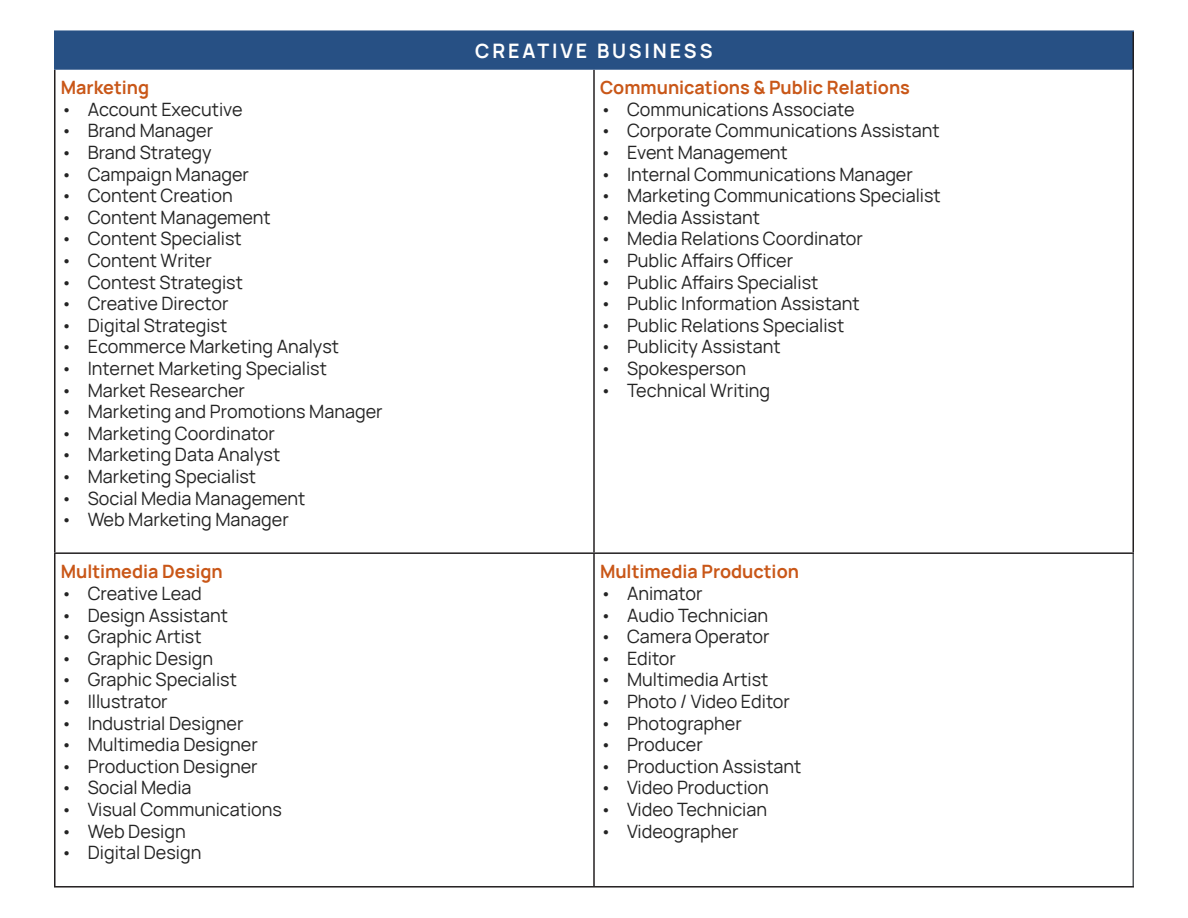
<style>
.page{position:relative;width:1188px;height:918px;background:#fff}
.page>*{position:absolute;margin:0;border:0;box-sizing:border-box;transform-origin:0 0}
.t1{font:700 19.5px "Manrope";letter-spacing:.15em;color:#fff}
.t2{font:18px "Manrope";color:#242424}
.t3{font:700 18px "Manrope";color:#c95718}
</style>
<div class="page">
<div style="left:55px;top:31px;width:1078px;height:38px;background:#275084"></div>
<hr style="left:1132px;top:32px;width:2px;height:37px;background:#231f20">
<hr style="left:54px;top:70px;width:2px;height:482px;background:#231f20">
<hr style="left:593px;top:70px;width:2px;height:482px;background:#231f20">
<hr style="left:1132px;top:69px;width:2px;height:483px;background:#231f20">
<hr style="left:54px;top:552px;width:540px;height:2px;background:#231f20">
<hr style="left:54px;top:554px;width:2px;height:332px;background:#231f20">
<hr style="left:594px;top:552px;width:540px;height:2px;background:#231f20">
<hr style="left:593px;top:554px;width:2px;height:332px;background:#231f20">
<hr style="left:54px;top:886px;width:540px;height:2px;background:#231f20">
<hr style="left:594px;top:886px;width:540px;height:2px;background:#231f20">
<hr style="left:54px;top:30px;width:540px;height:2px;background:#275084">
<hr style="left:54px;top:32px;width:2px;height:36px;background:#275084">
<hr style="left:594px;top:30px;width:540px;height:2px;background:#275084">
<hr style="left:54px;top:68px;width:540px;height:2px;background:#275084">
<hr style="left:594px;top:68px;width:538px;height:2px;background:#275084">
<hr style="left:1132px;top:554px;width:2px;height:332px;background:#54575a">
<p class="t3" style="left:61px;top:73px;width:90px">Marketing</p>
<p class="t2" style="left:61px;top:96px;width:183px">• Account Executive</p>
<p class="t2" style="left:61px;top:117px;width:154px">• Brand Manager</p>
<p class="t2" style="left:61px;top:139px;width:152px">• Brand Strategy</p>
<p class="t2" style="left:61px;top:160px;width:190px">• Campaign Manager</p>
<p class="t2" style="left:61px;top:182px;width:174px">• Content Creation</p>
<p class="t2" style="left:61px;top:204px;width:211px">• Content Management</p>
<p class="t2" style="left:61px;top:225px;width:183px">• Content Specialist</p>
<p class="t2" style="left:61px;top:247px;width:153px">• Content Writer</p>
<p class="t2" style="left:61px;top:268px;width:184px">• Contest Strategist</p>
<p class="t2" style="left:61px;top:290px;width:169px">• Creative Director</p>
<p class="t2" style="left:61px;top:312px;width:168px">• Digital Strategist</p>
<p class="t2" style="left:61px;top:333px;width:280px">• Ecommerce Marketing Analyst</p>
<p class="t2" style="left:61px;top:355px;width:268px">• Internet Marketing Specialist</p>
<p class="t2" style="left:61px;top:376px;width:186px">• Market Researcher</p>
<p class="t2" style="left:61px;top:398px;width:324px">• Marketing and Promotions Manager</p>
<p class="t2" style="left:61px;top:420px;width:216px">• Marketing Coordinator</p>
<p class="t2" style="left:61px;top:441px;width:221px">• Marketing Data Analyst</p>
<p class="t2" style="left:61px;top:463px;width:197px">• Marketing Specialist</p>
<p class="t2" style="left:61px;top:484px;width:246px">• Social Media Management</p>
<p class="t2" style="left:61px;top:506px;width:230px">• Web Marketing Manager</p>
<p class="t3" style="left:61px;top:557px;width:164px">Multimedia Design</p>
<p class="t2" style="left:61px;top:580px;width:143px">• Creative Lead</p>
<p class="t2" style="left:61px;top:601px;width:169px">• Design Assistant</p>
<p class="t2" style="left:61px;top:623px;width:142px">• Graphic Artist</p>
<p class="t2" style="left:61px;top:645px;width:154px">• Graphic Design</p>
<p class="t2" style="left:61px;top:666px;width:178px">• Graphic Specialist</p>
<p class="t2" style="left:61px;top:688px;width:109px">• Illustrator</p>
<p class="t2" style="left:61px;top:709px;width:184px">• Industrial Designer</p>
<p class="t2" style="left:61px;top:731px;width:199px">• Multimedia Designer</p>
<p class="t2" style="left:61px;top:753px;width:199px">• Production Designer</p>
<p class="t2" style="left:61px;top:774px;width:132px">• Social Media</p>
<p class="t2" style="left:61px;top:796px;width:223px">• Visual Communications</p>
<p class="t2" style="left:61px;top:817px;width:127px">• Web Design</p>
<p class="t2" style="left:61px;top:839px;width:142px">• Digital Design</p>
<p class="t1" style="left:475px;top:35px;width:239px">CREATIVE BUSINESS</p>
<p class="t3" style="left:600px;top:73px;width:312px">Communications &amp; Public Relations</p>
<p class="t2" style="left:600px;top:96px;width:256px">• Communications Associate</p>
<p class="t2" style="left:600px;top:117px;width:341px">• Corporate Communications Assistant</p>
<p class="t2" style="left:600px;top:139px;width:189px">• Event Management</p>
<p class="t2" style="left:600px;top:160px;width:314px">• Internal Communications Manager</p>
<p class="t2" style="left:600px;top:182px;width:342px">• Marketing Communications Specialist</p>
<p class="t2" style="left:600px;top:204px;width:162px">• Media Assistant</p>
<p class="t2" style="left:600px;top:225px;width:264px">• Media Relations Coordinator</p>
<p class="t2" style="left:600px;top:247px;width:195px">• Public Affairs Officer</p>
<p class="t2" style="left:600px;top:268px;width:220px">• Public Affairs Specialist</p>
<p class="t2" style="left:600px;top:290px;width:261px">• Public Information Assistant</p>
<p class="t2" style="left:600px;top:312px;width:246px">• Public Relations Specialist</p>
<p class="t2" style="left:600px;top:333px;width:182px">• Publicity Assistant</p>
<p class="t2" style="left:600px;top:355px;width:148px">• Spokesperson</p>
<p class="t2" style="left:600px;top:376px;width:172px">• Technical Writing</p>
<p class="t3" style="left:600px;top:557px;width:201px">Multimedia Production</p>
<p class="t2" style="left:600px;top:580px;width:104px">• Animator</p>
<p class="t2" style="left:600px;top:601px;width:170px">• Audio Technician</p>
<p class="t2" style="left:600px;top:623px;width:171px">• Camera Operator</p>
<p class="t2" style="left:600px;top:645px;width:78px">• Editor</p>
<p class="t2" style="left:600px;top:666px;width:170px">• Multimedia Artist</p>
<p class="t2" style="left:600px;top:688px;width:192px">• Photo / Video Editor</p>
<p class="t2" style="left:600px;top:709px;width:143px">• Photographer</p>
<p class="t2" style="left:600px;top:731px;width:104px">• Producer</p>
<p class="t2" style="left:600px;top:753px;width:203px">• Production Assistant</p>
<p class="t2" style="left:600px;top:774px;width:170px">• Video Production</p>
<p class="t2" style="left:600px;top:796px;width:169px">• Video Technician</p>
<p class="t2" style="left:600px;top:817px;width:140px">• Videographer</p>
</div>
